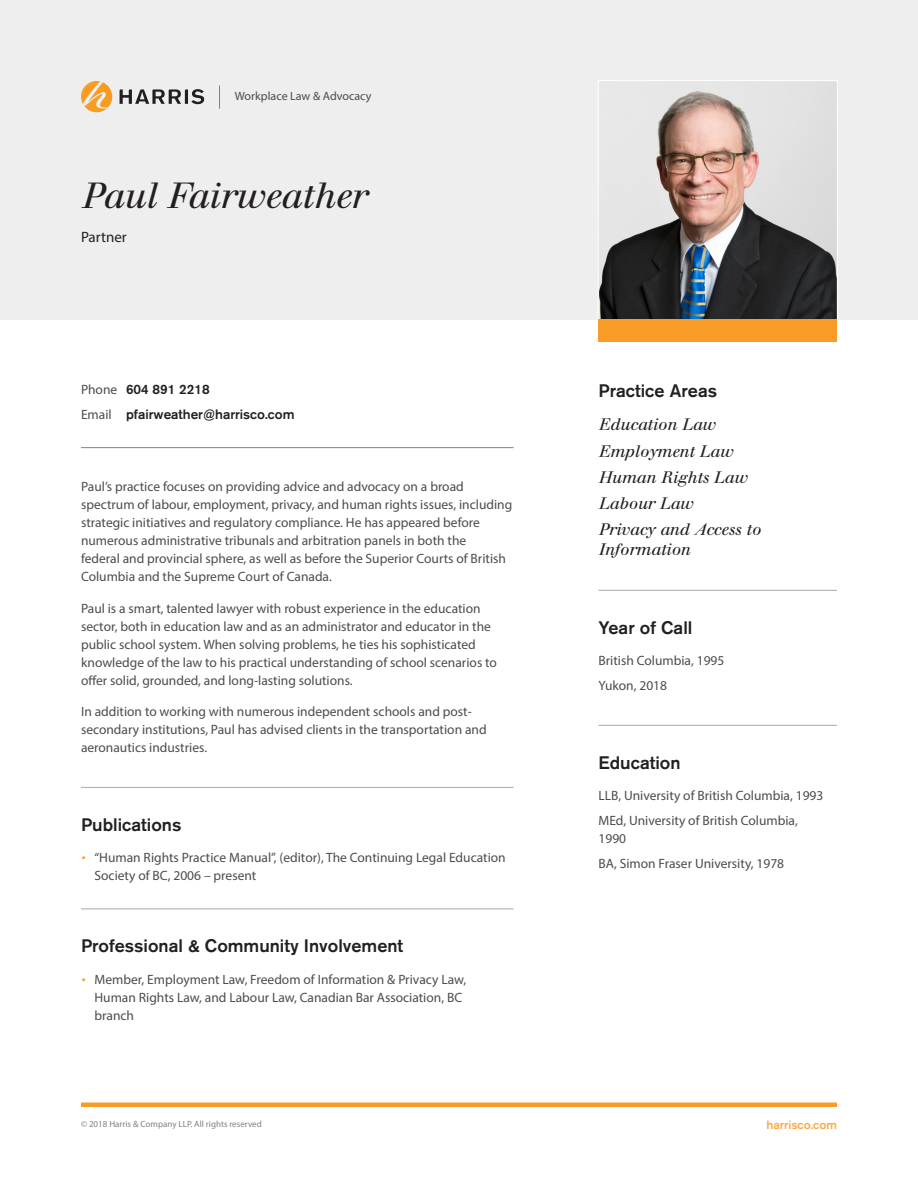
<style>
.page{position:relative;width:918px;height:1188px;background:#fff}
.page>*{position:absolute;margin:0;border:0;box-sizing:border-box;transform-origin:0 0}
.Name{font:italic 36px "Walbaum";color:#231f20}
.Header_With_Line{font:500 18px "Akzidenz Grotesk BQ";color:#231f20}
.Header_With_Line_for{font:500 18px "Akzidenz Grotesk BQ";color:#231f20}
.Header_With_No_Line{font:500 18px "Akzidenz Grotesk BQ";color:#231f20}
.Practice_Areas{font:italic 16.5px/19.5px "Walbaum";color:#231f20}
.Position{font:15px "Myriad Pro";color:#231f20}
.Top_Paragraph_With_L{font:13.5px/18px "Myriad Pro";color:#4b4c4d}
.Profile_Paragraph{font:13.5px/18px "Myriad Pro";color:#4b4c4d}
.Contact_Info{font:500 13.5px "Akzidenz Grotesk BQ";color:#231f20}
.t1{font:12px "Myriad Pro";color:#4b4c4d}
.t2{font:500 12px "Akzidenz Grotesk BQ";color:#faa948}
.t3{font:9px "Myriad Pro";color:#808285}
.s1{font-family:"Myriad Pro";font-weight:400;color:#4b4c4d}
.s2{font-family:"Walbaum";font-style:italic;font-size:12px;color:#f89c27}
</style>
<div class="page">
<div style="left:81px;top:1102px;width:756px;height:5px;background:#f89c27"></div>
<div style="left:0;top:0;width:918px;height:320px;background:#eeeeef"></div>
<img style="left:598px;top:80px;width:240px;height:240px">
<hr style="left:81px;top:447px;width:433px;height:1px;background:#808285">
<hr style="left:81px;top:787px;width:433px;height:1px;background:#a8a9ad">
<hr style="left:81px;top:909px;width:433px;height:1px;background:#a8a9ad">
<hr style="left:598px;top:590px;width:239px;height:1px;background:#a8a9ad">
<hr style="left:598px;top:725px;width:239px;height:1px;background:#a8a9ad">
<svg style="left:120px;top:89px;width:84px;height:15px"></svg>
<svg style="left:81px;top:81px;width:31px;height:31px"></svg>
<svg style="left:219px;top:85px;width:1px;height:24px"></svg>
<div style="left:598px;top:320px;width:239px;height:22px;background:#f89c27"></div>
<p class="t1" style="left:235px;top:89px;width:138px">Workplace Law &amp; Advocacy</p>
<p class="Name" style="left:81px;top:175px;width:286px">Paul Fairweather</p>
<p class="Position" style="left:81px;top:228px;width:47px">Partner</p>
<p class="Contact_Info" style="left:81px;top:381px;width:130px"><span class="s1">Phone</span> 604 891 2218</p>
<p class="Contact_Info" style="left:81px;top:406px;width:215px"><span class="s1">Email</span> pfairweather@harrisco.com</p>
<p class="Top_Paragraph_With_L" style="left:81px;top:477px;width:433px">Paul’s practice focuses on providing advice and advocacy on a broad spectrum of labour, employment, privacy, and human rights issues, including strategic initiatives and regulatory compliance. He has appeared before numerous administrative tribunals and arbitration panels in both the<br>federal and provincial sphere, as well as before the Superior Courts of British Columbia and the Supreme Court of Canada.</p>
<p class="Profile_Paragraph" style="left:81px;top:599px;width:418px">Paul is a smart, talented lawyer with robust experience in the education sector, both in education law and as an administrator and educator in the public school system. When solving problems, he ties his sophisticated knowledge of the law to his practical understanding of school scenarios to offer solid, grounded, and long-lasting solutions.</p>
<p class="Profile_Paragraph" style="left:81px;top:702px;width:407px">In addition to working with numerous independent schools and post&shy;secondary institutions, Paul has advised clients in the transportation and aeronautics industries.</p>
<p class="Header_With_Line" style="left:81px;top:813px;width:102px">Publications</p>
<p class="Top_Paragraph_With_L" style="left:94px;top:849px;width:413px;text-indent:-14px"><span class="s2">•</span> “Human Rights Practice Manual”, (editor), The Continuing Legal Education<br>Society of BC, 2006 – present</p>
<p class="Header_With_Line" style="left:81px;top:935px;width:324px">Professional &amp; Community Involvement</p>
<p class="Top_Paragraph_With_L" style="left:94px;top:970px;width:373px;text-indent:-14px"><span class="s2">•</span> Member, Employment Law, Freedom of Information &amp; Privacy Law,<br>Human Rights Law, and Labour Law, Canadian Bar Association, BC branch</p>
<p class="Header_With_No_Line" style="left:598px;top:380px;width:120px">Practice Areas</p>
<p class="Practice_Areas" style="left:598px;top:415px;width:118px">Education Law</p>
<p class="Practice_Areas" style="left:598px;top:441px;width:136px">Employment Law</p>
<p class="Practice_Areas" style="left:598px;top:468px;width:150px">Human Rights Law</p>
<p class="Practice_Areas" style="left:598px;top:494px;width:96px">Labour Law</p>
<p class="Practice_Areas" style="left:598px;top:520px;width:164px">Privacy and Access to<br>Information</p>
<p class="Header_With_Line_for" style="left:598px;top:616px;width:95px">Year of Call</p>
<p class="Top_Paragraph_With_L" style="left:598px;top:651px;width:127px">British Columbia, 1995</p>
<p class="Top_Paragraph_With_L" style="left:598px;top:676px;width:70px">Yukon, 2018</p>
<p class="Header_With_Line_for" style="left:598px;top:751px;width:84px">Education</p>
<p class="Top_Paragraph_With_L" style="left:598px;top:786px;width:226px">LLB, University of British Columbia, 1993</p>
<p class="Top_Paragraph_With_L" style="left:598px;top:811px;width:201px">MEd, University of British Columbia,<br>1990</p>
<p class="Top_Paragraph_With_L" style="left:598px;top:854px;width:187px">BA, Simon Fraser University, 1978</p>
<p class="t3" style="left:81px;top:1119px;width:182px">© 2018 Harris &amp; Company LLP. All rights reserved</p>
<p class="t2" style="left:766px;top:1117px;width:72px">harrisco.com</p>
</div>
